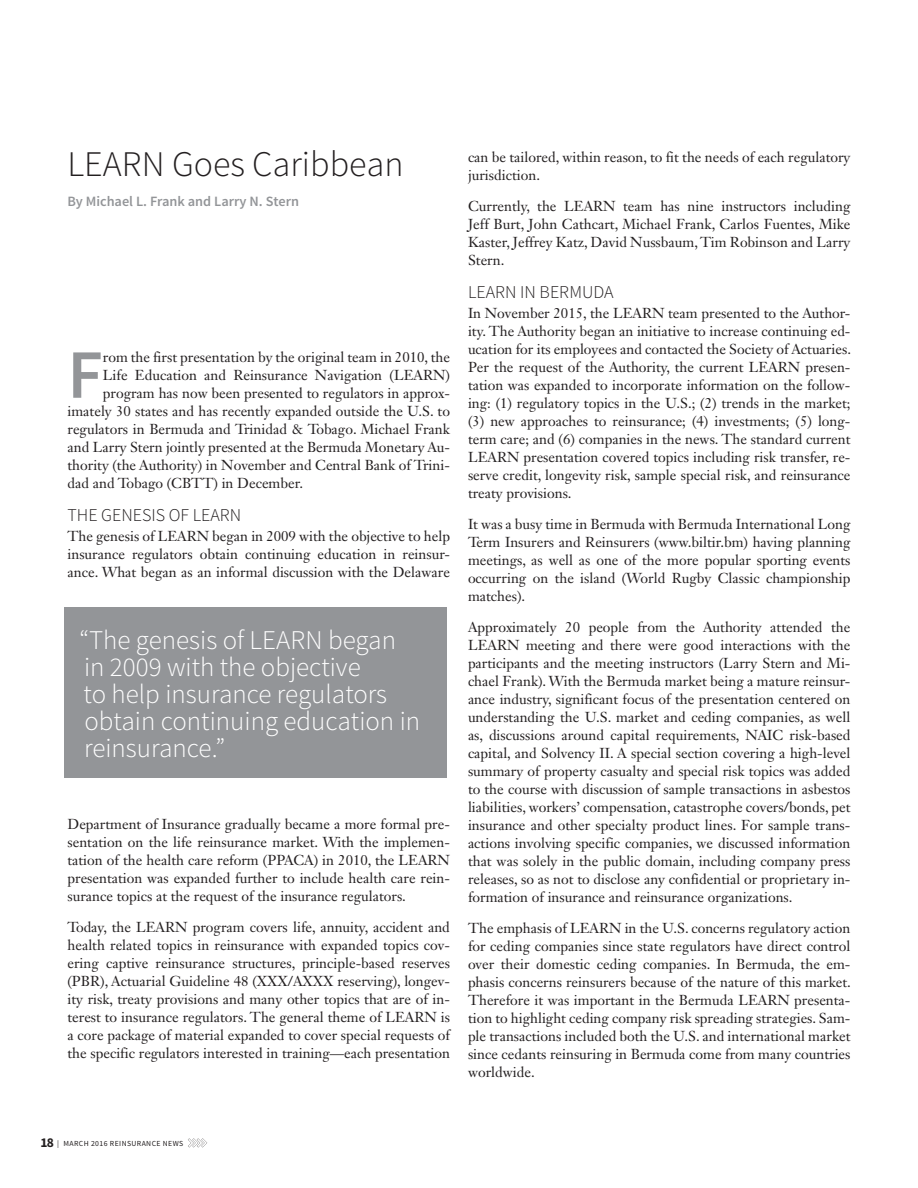
<style>
.page{position:relative;width:918px;height:1188px;background:#fff}
.page>*{position:absolute;margin:0;border:0;box-sizing:border-box;transform-origin:0 0}
.t1{font:600 69.3px "Source Sans Pro";color:#939598}
.t2{font:300 36px "Source Sans Pro";color:#231f20}
.t3{font:300 27px/27px "Source Sans Pro";color:#fff}
.t4{font:300 18px "Source Sans Pro";color:#231f20}
.t5{font:14.25px/18px "Janson Text LT Std";color:#231f20;text-align:justify}
.t6{font:600 14.25px "Source Sans Pro";color:#939598}
.t7{font:7.8px "Source Sans Pro";letter-spacing:.05em;color:#231f20}
.s1{font-weight:700;font-size:13.5px}
</style>
<div class="page">
<div style="left:64px;top:608px;width:383px;height:170px;background:#939598"></div>
<svg style="left:188px;top:1138px;width:19px;height:9px"></svg>
<h2 class="t2" style="left:68px;top:142px;width:338px">LEARN Goes Caribbean</h2>
<p class="t6" style="left:68px;top:192px;width:233px">By Michael L. Frank and Larry N. Stern</p>
<h1 class="t1" style="left:68px;top:331px;width:37px">F</h1>
<p class="t5" style="left:103px;top:348px;width:349px">rom the first presentation by the original team in 2010, the</p>
<p class="t5" style="left:103px;top:366px;width:349px">Life Education and Reinsurance Navigation (LEARN)</p>
<p class="t5" style="left:103px;top:384px;width:349px">program has now been presented to regulators in approx-</p>
<p class="t5" style="left:68px;top:402px;width:384px">imately 30 states and has recently expanded outside the U.S. to</p>
<p class="t5" style="left:68px;top:420px;width:384px">regulators in Bermuda and Trinidad &amp; Tobago. Michael Frank</p>
<p class="t5" style="left:68px;top:438px;width:384px">and Larry Stern jointly presented at the Bermuda Monetary Au-</p>
<p class="t5" style="left:68px;top:456px;width:384px">thority (the Authority) in November and Central Bank of Trini-</p>
<p class="t5" style="left:68px;top:474px;width:237px">dad and Tobago (CBTT) in December.</p>
<p class="t4" style="left:68px;top:504px;width:175px">THE GENESIS OF LEARN</p>
<p class="t5" style="left:68px;top:527px;width:384px">The genesis of LEARN began in 2009 with the objective to help insurance regulators obtain continuing education in reinsur&shy;ance. What began as an informal discussion with the Delaware</p>
<h3 class="t3" style="left:79px;top:626px;width:342px">“The genesis of LEARN began in 2009 with the objective<br>to help insurance regulators obtain continuing education in reinsurance.”</h3>
<p class="t5" style="left:68px;top:815px;width:384px">Department of Insurance gradually became a more formal pre&shy;sentation on the life reinsurance market. With the implemen&shy;tation of the health care reform (PPACA) in 2010, the LEARN presentation was expanded further to include health care rein&shy;surance topics at the request of the insurance regulators.</p>
<p class="t5" style="left:68px;top:918px;width:384px">Today, the LEARN program covers life, annuity, accident and health related topics in reinsurance with expanded topics cov&shy;ering captive reinsurance structures, principle-based reserves (PBR), Actuarial Guideline 48 (XXX/AXXX reserving), longev&shy;ity risk, treaty provisions and many other topics that are of in&shy;terest to insurance regulators. The general theme of LEARN is a core package of material expanded to cover special requests of the specific regulators interested in training—each presentation</p>
<p class="t5" style="left:468px;top:148px;width:384px">can be tailored, within reason, to fit the needs of each regulatory jurisdiction.</p>
<p class="t5" style="left:468px;top:197px;width:384px">Currently, the LEARN team has nine instructors including Jeff Burt, John Cathcart, Michael Frank, Carlos Fuentes, Mike Kaster, Jeffrey Katz, David Nussbaum, Tim Robinson and Larry Stern.</p>
<p class="t4" style="left:468px;top:281px;width:147px">LEARN IN BERMUDA</p>
<p class="t5" style="left:468px;top:304px;width:385px">In November 2015, the LEARN team presented to the Author&shy;ity. The Authority began an initiative to increase continuing ed&shy;ucation for its employees and contacted the Society of Actuaries.<br>Per the request of the Authority, the current LEARN presen&shy;tation was expanded to incorporate information on the follow&shy;ing: (1) regulatory topics in the U.S.; (2) trends in the market; (3) new approaches to reinsurance; (4) investments; (5) long&shy;term care; and (6) companies in the news. The standard current LEARN presentation covered topics including risk transfer, re&shy;serve credit, longevity risk, sample special risk, and reinsurance treaty provisions.</p>
<p class="t5" style="left:468px;top:515px;width:384px">It was a busy time in Bermuda with Bermuda International Long Term Insurers and Reinsurers (www.biltir.bm) having planning meetings, as well as one of the more popular sporting events occurring on the island (World Rugby Classic championship matches).</p>
<p class="t5" style="left:468px;top:618px;width:384px">Approximately 20 people from the Authority attended the LEARN meeting and there were good interactions with the participants and the meeting instructors (Larry Stern and Mi&shy;chael Frank). With the Bermuda market being a mature reinsur&shy;ance industry, significant focus of the presentation centered on understanding the U.S. market and ceding companies, as well as, discussions around capital requirements, NAIC risk-based capital, and Solvency II. A special section covering a high-level summary of property casualty and special risk topics was added to the course with discussion of sample transactions in asbestos liabilities, workers’ compensation, catastrophe covers/bonds, pet insurance and other specialty product lines. For sample trans&shy;actions involving specific companies, we discussed information that was solely in the public domain, including company press releases, so as not to disclose any confidential or proprietary in&shy;formation of insurance and reinsurance organizations.</p>
<p class="t5" style="left:468px;top:919px;width:384px">The emphasis of LEARN in the U.S. concerns regulatory action for ceding companies since state regulators have direct control over their domestic ceding companies. In Bermuda, the em&shy;phasis concerns reinsurers because of the nature of this market.<br>Therefore it was important in the Bermuda LEARN presenta&shy;tion to highlight ceding company risk spreading strategies. Sam&shy;ple transactions included both the U.S. and international market since cedants reinsuring in Bermuda come from many countries worldwide.</p>
<p class="t7" style="left:40px;top:1138px;width:144px"><span class="s1">18</span> | MARCH 2016 REINSURANCE NEWS</p>
</div>
